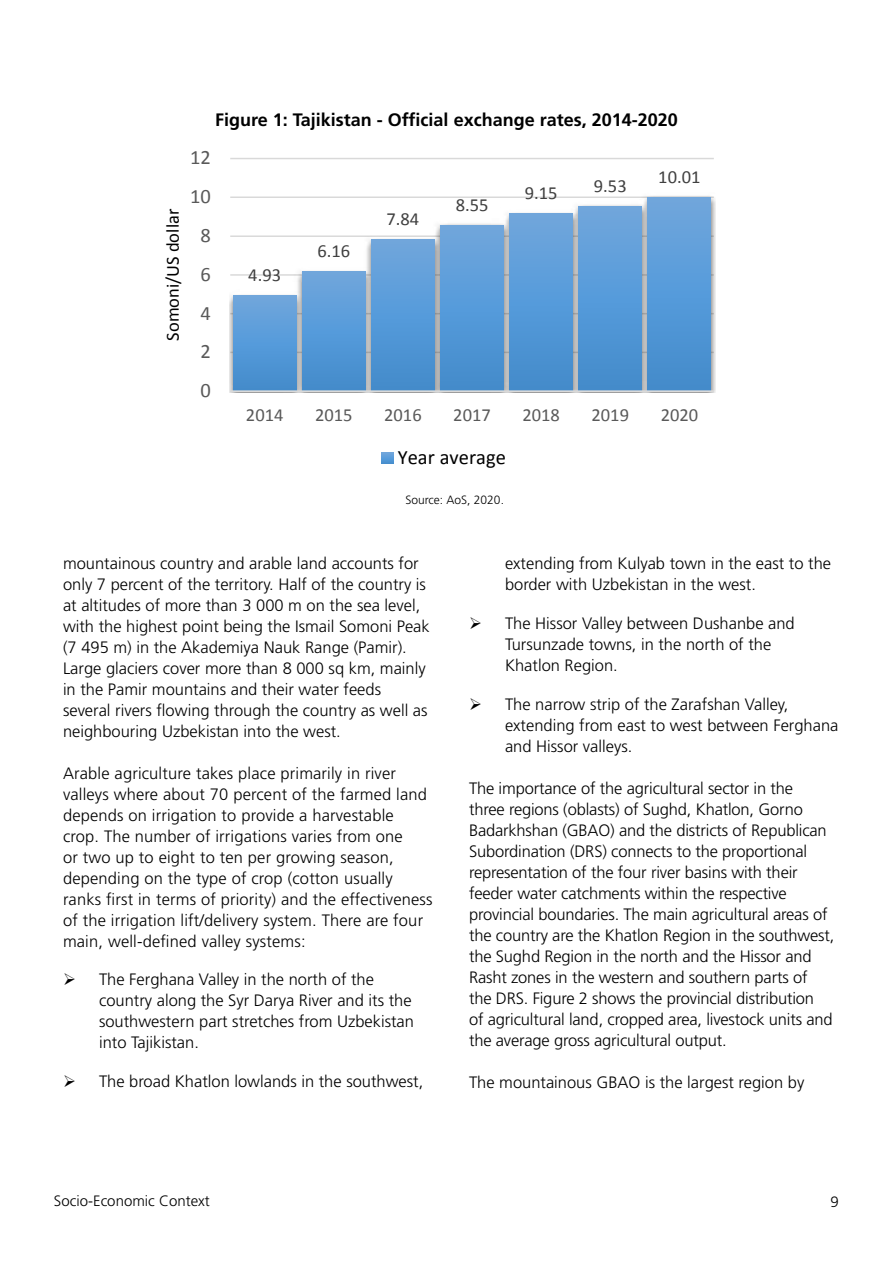
<style>
.page{position:relative;width:893px;height:1263px;background:#fff}
.page>*{position:absolute;margin:0;border:0;box-sizing:border-box;transform-origin:0 0}
.t1{font:20.4px "Calibri";letter-spacing:.005em;color:#000}
.t2{font:20.4px "Calibri";color:#595959}
.t3{font:18.45px "Calibri";color:#404040}
.t4{font:18.45px "Calibri";color:#595959}
.t5{font:18.45px "Calibri";color:#000}
.t6{font:700 18px "Frutiger LT Std";color:#000}
.t7{font:300 16.5px/21px "Frutiger LT Std";color:#000}
.t8{font:300 15px "Frutiger LT Std";color:#000}
.t9{font:300 12px "Frutiger LT Std";color:#000}
</style>
<div class="page">
<hr style="left:230px;top:274px;width:484px;height:2px;background:#d9d9d9">
<hr style="left:230px;top:235px;width:484px;height:2px;background:#d9d9d9">
<hr style="left:230px;top:196px;width:484px;height:2px;background:#d9d9d9">
<hr style="left:230px;top:158px;width:484px;height:1px;background:#d9d9d9">
<img style="left:230px;top:295px;width:63px;height:98px">
<img style="left:293px;top:271px;width:69px;height:122px">
<img style="left:362px;top:235px;width:69px;height:158px">
<img style="left:431px;top:223px;width:69px;height:170px">
<img style="left:500px;top:213px;width:69px;height:180px">
<img style="left:569px;top:205px;width:69px;height:188px">
<img style="left:638px;top:196px;width:77px;height:197px">
<div style="left:233px;top:296px;width:63px;height:95px;background:linear-gradient(to bottom,#6fa7df,#418cce)"></div>
<div style="left:302px;top:272px;width:63px;height:119px;background:linear-gradient(to bottom,#6fa7df,#418cce)"></div>
<div style="left:372px;top:239px;width:62px;height:152px;background:linear-gradient(to bottom,#6fa8df,#418cce)"></div>
<div style="left:441px;top:225px;width:62px;height:166px;background:linear-gradient(to bottom,#6fa8df,#418cce)"></div>
<div style="left:510px;top:214px;width:62px;height:177px;background:linear-gradient(to bottom,#6fa8df,#418cce)"></div>
<div style="left:579px;top:206px;width:63px;height:185px;background:linear-gradient(to bottom,#6fa8df,#418cce)"></div>
<div style="left:648px;top:197px;width:63px;height:194px;background:linear-gradient(to bottom,#6fa8df,#418cce)"></div>
<hr style="left:230px;top:390px;width:484px;height:2px;background:#d9d9d9">
<svg style="left:382px;top:452px;width:11px;height:12px"></svg>
<p class="t6" style="left:215px;top:109px;width:464px">Figure 1: Tajikistan - Official exchange rates, 2014-2020</p>
<p class="t5" style="left:161px;top:341px;width:133px;rotate:-90deg">Somoni/US dollar</p>
<p class="t2" style="left:190px;top:145px;width:22px">12</p>
<p class="t2" style="left:190px;top:184px;width:22px">10</p>
<p class="t2" style="left:201px;top:222px;width:12px">8</p>
<p class="t2" style="left:201px;top:261px;width:12px">6</p>
<p class="t2" style="left:201px;top:300px;width:12px">4</p>
<p class="t2" style="left:201px;top:339px;width:12px">2</p>
<p class="t2" style="left:201px;top:378px;width:12px">0</p>
<p class="t3" style="left:248px;top:264px;width:34px">4.93</p>
<p class="t3" style="left:317px;top:240px;width:34px">6.16</p>
<p class="t3" style="left:387px;top:207px;width:34px">7.84</p>
<p class="t3" style="left:456px;top:194px;width:34px">8.55</p>
<p class="t3" style="left:525px;top:182px;width:34px">9.15</p>
<p class="t3" style="left:594px;top:175px;width:34px">9.53</p>
<p class="t3" style="left:658px;top:165px;width:44px">10.01</p>
<p class="t4" style="left:246px;top:403px;width:39px">2014</p>
<p class="t4" style="left:315px;top:403px;width:39px">2015</p>
<p class="t4" style="left:384px;top:403px;width:39px">2016</p>
<p class="t4" style="left:453px;top:403px;width:39px">2017</p>
<p class="t4" style="left:522px;top:403px;width:39px">2018</p>
<p class="t4" style="left:591px;top:403px;width:39px">2019</p>
<p class="t4" style="left:661px;top:403px;width:39px">2020</p>
<p class="t1" style="left:398px;top:444px;width:110px">Year average</p>
<p class="t9" style="left:405px;top:493px;width:100px">Source: AoS, 2020.</p>
<p class="t7" style="left:63px;top:553px;width:368px">mountainous country and arable land accounts for only 7 percent of the territory. Half of the country is at altitudes of more than 3 000 m on the sea level, with the highest point being the Ismail Somoni Peak (7 495 m) in the Akademiya Nauk Range (Pamir).<br>Large glaciers cover more than 8 000 sq km, mainly in the Pamir mountains and their water feeds several rivers flowing through the country as well as neighbouring Uzbekistan into the west.</p>
<p class="t7" style="left:63px;top:763px;width:371px">Arable agriculture takes place primarily in river valleys where about 70 percent of the farmed land depends on irrigation to provide a harvestable crop. The number of irrigations varies from one<br>or two up to eight to ten per growing season, depending on the type of crop (cotton usually ranks first in terms of priority) and the effectiveness of the irrigation lift/delivery system. There are four main, well-defined valley systems:</p>
<p class="t7" style="left:99px;top:969px;width:317px">The Ferghana Valley in the north of the country along the Syr Darya River and its the southwestern part stretches from Uzbekistan into Tajikistan.</p>
<p class="t7" style="left:99px;top:1071px;width:326px">The broad Khatlon lowlands in the southwest,</p>
<p class="t7" style="left:505px;top:553px;width:328px">extending from Kulyab town in the east to the border with Uzbekistan in the west.</p>
<p class="t7" style="left:505px;top:613px;width:291px">The Hissor Valley between Dushanbe and<br>Tursunzade towns, in the north of the<br>Khatlon Region.</p>
<p class="t7" style="left:505px;top:694px;width:335px">The narrow strip of the Zarafshan Valley, extending from east to west between Ferghana and Hissor valleys.</p>
<p class="t7" style="left:469px;top:778px;width:367px">The importance of the agricultural sector in the<br>three regions (oblasts) of Sughd, Khatlon, Gorno Badarkhshan (GBAO) and the districts of Republican Subordination (DRS) connects to the proportional representation of the four river basins with their feeder water catchments within the respective provincial boundaries. The main agricultural areas of the country are the Khatlon Region in the southwest, the Sughd Region in the north and the Hissor and Rasht zones in the western and southern parts of<br>the DRS. Figure 2 shows the provincial distribution<br>of agricultural land, cropped area, livestock units and the average gross agricultural output.</p>
<p class="t7" style="left:469px;top:1072px;width:337px">The mountainous GBAO is the largest region by</p>
<p class="t8" style="left:54px;top:1193px;width:157px">Socio-Economic Context</p>
<p class="t8" style="left:831px;top:1193px;width:10px">9</p>
</div>
